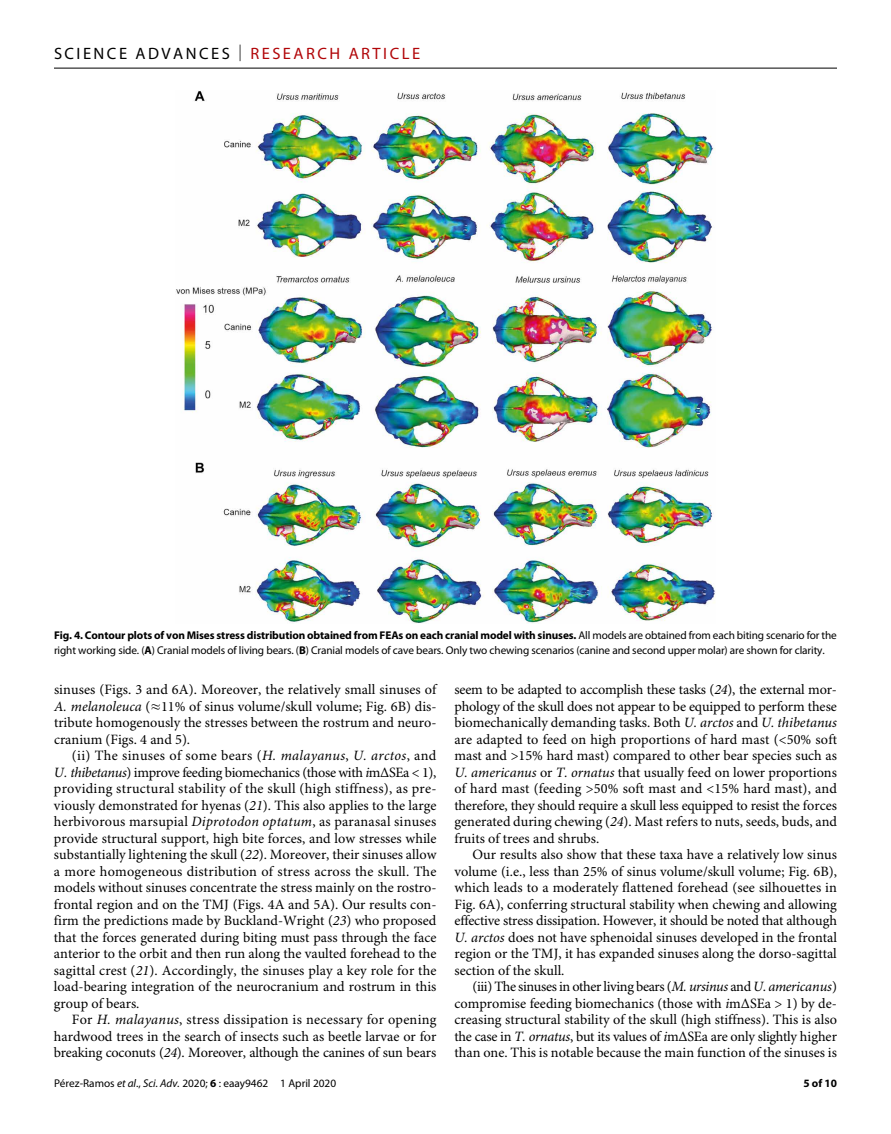
<style>
.page{position:relative;width:891px;height:1134px;background:#fff}
.page>*{position:absolute;margin:0;border:0;box-sizing:border-box;transform-origin:0 0}
.t1{font:16.5px "Myriad Pro";letter-spacing:.15em;color:#000}
.t2{font:14.25px/16.5px "Minion Pro";color:#000;text-align:justify}
.t3{font:11.25px/15px "Myriad Pro";letter-spacing:-.01em;color:#000}
.t4{font:700 11.25px "Myriad Pro";color:#000}
.s1{font-weight:300}
.s2{color:#b10508}
.s3{font-weight:700}
.s4{font-style:italic}
</style>
<div class="page">
<hr style="left:54px;top:68px;width:783px;height:1px;background:#000">
<img style="left:176px;top:91px;width:540px;height:532px">
<p class="t1" style="left:54px;top:40px;width:368px">SCIENCE ADVANCES <span class="s1">|</span> <span class="s2">RESEARCH ARTICLE</span></p>
<p class="t3" style="left:54px;top:628px;width:784px"><span class="s3">Fig. 4. Contour plots of von Mises stress distribution obtained from FEAs on each cranial model with sinuses.</span> All models are obtained from each biting scenario for the right working side. (<span class="s3">A</span>) Cranial models of living bears. (<span class="s3">B</span>) Cranial models of cave bears. Only two chewing scenarios (canine and second upper molar) are shown for clarity.</p>
<p class="t2" style="left:54px;top:683px;width:384px">sinuses (Figs. 3 and 6A). Moreover, the relatively small sinuses of <span class="s4">A. melanoleuca</span> (≈11% of sinus volume/skull volume; Fig. 6B) dis&shy;tribute homogenously the stresses between the rostrum and neuro&shy;cranium (Figs. 4 and 5).</p>
<p class="t2" style="left:54px;top:749px;width:384px;text-indent:18px">(ii) The sinuses of some bears (<span class="s4">H. malayanus</span>, <span class="s4">U. arctos</span>, and <span class="s4">U. thibetanus</span>) improve feeding biomechanics (those with <span class="s4">i</span>m∆SEa &lt; 1), providing structural stability of the skull (high stiffness), as pre&shy;viously demonstrated for hyenas (<span class="s4">21</span>). This also applies to the large herbivorous marsupial <span class="s4">Diprotodon optatum</span>, as paranasal sinuses provide structural support, high bite forces, and low stresses while substantially lightening the skull (<span class="s4">22</span>). Moreover, their sinuses allow a more homogeneous distribution of stress across the skull. The models without sinuses concentrate the stress mainly on the rostro&shy;frontal region and on the TMJ (Figs. 4A and 5A). Our results con&shy;firm the predictions made by Buckland-Wright (<span class="s4">23</span>) who proposed that the forces generated during biting must pass through the face anterior to the orbit and then run along the vaulted forehead to the sagittal crest (<span class="s4">21</span>). Accordingly, the sinuses play a key role for the load-bearing integration of the neurocranium and rostrum in this group of bears.</p>
<p class="t2" style="left:54px;top:1013px;width:384px;text-indent:18px">For <span class="s4">H. malayanus</span>, stress dissipation is necessary for opening hardwood trees in the search of insects such as beetle larvae or for breaking coconuts (<span class="s4">24</span>). Moreover, although the canines of sun bears</p>
<p class="t3" style="left:54px;top:1076px;width:284px">Pérez-Ramos <span class="s4">et al</span>., <span class="s4">Sci. Adv.</span> 2020; <span class="s3">6</span> : eaay9462 1 April 2020</p>
<p class="t2" style="left:454px;top:683px;width:384px">seem to be adapted to accomplish these tasks (<span class="s4">24</span>), the external mor&shy;phology of the skull does not appear to be equipped to perform these biomechanically demanding tasks. Both <span class="s4">U. arctos</span> and <span class="s4">U. thibetanus </span>are adapted to feed on high proportions of hard mast (&lt;50% soft mast and &gt;15% hard mast) compared to other bear species such as <span class="s4">U. americanus</span> or <span class="s4">T. ornatus</span> that usually feed on lower proportions of hard mast (feeding &gt;50% soft mast and &lt;15% hard mast), and therefore, they should require a skull less equipped to resist the forces generated during chewing (<span class="s4">24</span>). Mast refers to nuts, seeds, buds, and fruits of trees and shrubs.</p>
<p class="t2" style="left:454px;top:848px;width:384px;text-indent:18px">Our results also show that these taxa have a relatively low sinus volume (i.e., less than 25% of sinus volume/skull volume; Fig. 6B), which leads to a moderately flattened forehead (see silhouettes in Fig. 6A), conferring structural stability when chewing and allowing effective stress dissipation. However, it should be noted that although <span class="s4">U. arctos</span> does not have sphenoidal sinuses developed in the frontal region or the TMJ, it has expanded sinuses along the dorso-sagittal section of the skull.</p>
<p class="t2" style="left:454px;top:980px;width:384px;text-indent:18px">(iii) The sinuses in other living bears (<span class="s4">M. ursinus</span> and <span class="s4">U. americanus</span>) compromise feeding biomechanics (those with <span class="s4">i</span>m∆SEa &gt; 1) by de&shy;creasing structural stability of the skull (high stiffness). This is also the case in <span class="s4">T. ornatus</span>, but its values of <span class="s4">i</span>m∆SEa are only slightly higher than one. This is notable because the main function of the sinuses is</p>
<p class="t4" style="left:803px;top:1074px;width:35px">5 of 10</p>
</div>
